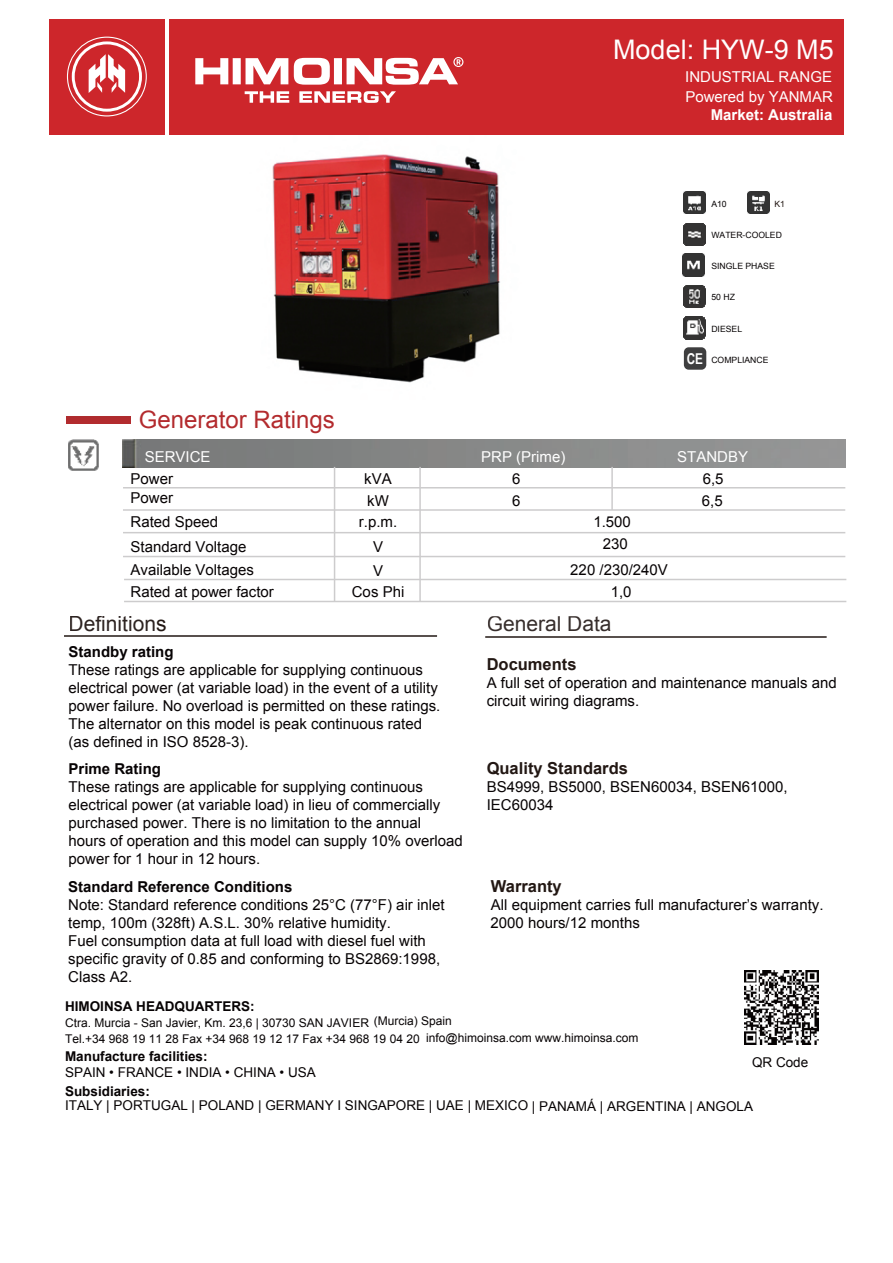
<style>
.page{position:relative;width:893px;height:1263px;background:#fff}
.page>*{position:absolute;margin:0;border:0;box-sizing:border-box;transform-origin:0 0}
.t1{font:27px "Arial";color:#fff}
.t2{font:24px "Arial";color:#b32b2e}
.t3{font:21px "Arial";color:#372e2c}
.t4{font:21px "Arial";color:#2d2321}
.t5{font:700 16.5px "Arial";color:#221713}
.t6{font:15px/18px "Arial";color:#070304}
.t7{font:15px/19.5px "Arial";color:#fff}
.t8{font:700 15px "Arial";color:#070304}
.t9{font:700 15px "Arial";color:#fff}
.t10{font:700 15px "Arial Narrow";color:#fff;scale:.96 1}
.t11{font:13.5px "Arial";color:#070304}
.t12{font:700 13.5px "Arial";color:#070304}
.t13{font:12px/16px "Arial";color:#070304}
.t14{font:8.7px "Arial";color:#070304}
.t15{font:8.7px "Arial";color:#221713}
.s1{color:#221713}
</style>
<div class="page">
<img style="left:171px;top:134px;width:404px;height:249px">
<img style="left:67px;top:417px;width:63px;height:6px">
<img style="left:123px;top:439px;width:722px;height:28px">
<hr style="left:123px;top:487px;width:722px;height:2px;background:#cdcccd">
<hr style="left:123px;top:532px;width:722px;height:1px;background:#cdcccd">
<hr style="left:123px;top:556px;width:722px;height:1px;background:#cdcccd">
<hr style="left:124px;top:579px;width:722px;height:1px;background:#cdcccd">
<hr style="left:334px;top:467px;width:1px;height:135px;background:#cdcccd">
<hr style="left:419px;top:467px;width:2px;height:135px;background:#cdcccd">
<hr style="left:611px;top:467px;width:2px;height:43px;background:#cdcccd">
<img style="left:683px;top:223px;width:23px;height:23px">
<img style="left:683px;top:285px;width:23px;height:22px">
<img style="left:683px;top:317px;width:23px;height:22px">
<img style="left:744px;top:970px;width:74px;height:74px">
<img style="left:68px;top:440px;width:31px;height:31px">
<hr style="left:485px;top:636px;width:341px;height:2px;background:#221713">
<hr style="left:123px;top:509px;width:722px;height:2px;background:#cdcccd">
<hr style="left:124px;top:601px;width:722px;height:1px;background:#cdcccd">
<hr style="left:64px;top:635px;width:373px;height:2px;background:#221713">
<img style="left:747px;top:191px;width:22px;height:23px">
<img style="left:682px;top:254px;width:23px;height:22px">
<img style="left:683px;top:191px;width:23px;height:23px">
<div style="left:765px;top:19px;width:79px;height:115px;background:#cd262b"></div>
<div style="left:169px;top:19px;width:596px;height:115px;background:#cd262b"></div>
<div style="left:49px;top:19px;width:115px;height:115px;background:#cd262b"></div>
<svg style="left:67px;top:37px;width:80px;height:79px"></svg>
<svg style="left:195px;top:57px;width:268px;height:28px"></svg>
<svg style="left:245px;top:91px;width:44px;height:12px"></svg>
<svg style="left:299px;top:91px;width:97px;height:12px"></svg>
<div style="left:684px;top:347px;width:22px;height:23px;background:#3e3e3f;border-radius:5px"></div>
<h1 class="t1" style="left:613px;top:32px;width:222px">Model: HYW-9 M5</h1>
<p class="t7" style="left:685px;top:68px;width:149px">INDUSTRIAL RANGE<br>Powered by YANMAR</p>
<p class="t9" style="left:711px;top:104px;width:123px">Market: Australia</p>
<h2 class="t2" style="left:139px;top:404px;width:198px">Generator Ratings</h2>
<p class="t10" style="left:687px;top:347px;width:19px">CE</p>
<p class="t14" style="left:711px;top:198px;width:17px">A10</p>
<p class="t14" style="left:711px;top:230px;width:72px">WATER-COOLED</p>
<p class="t14" style="left:711px;top:260px;width:65px">SINGLE PHASE</p>
<p class="t14" style="left:711px;top:291px;width:25px">50 HZ</p>
<p class="t14" style="left:711px;top:323px;width:32px">DIESEL</p>
<p class="t15" style="left:774px;top:198px;width:12px">K1</p>
<p class="t14" style="left:711px;top:354px;width:59px">COMPLIANCE</p>
<p class="t7" style="left:145px;top:447px;width:67px">SERVICE</p>
<p class="t7" style="left:481px;top:447px;width:86px">PRP (Prime)</p>
<p class="t7" style="left:677px;top:447px;width:72px">STANDBY</p>
<p class="t6" style="left:130px;top:470px;width:44px">Power</p>
<p class="t6" style="left:364px;top:470px;width:29px">kVA</p>
<p class="t6" style="left:703px;top:470px;width:22px">6,5</p>
<p class="t6" style="left:130px;top:489px;width:44px">Power</p>
<p class="t6" style="left:367px;top:492px;width:23px">kW</p>
<p class="t6" style="left:512px;top:492px;width:10px">6</p>
<p class="t6" style="left:702px;top:492px;width:22px">6,5</p>
<p class="t6" style="left:130px;top:513px;width:89px">Rated Speed</p>
<p class="t6" style="left:359px;top:513px;width:40px">r.p.m.</p>
<p class="t6" style="left:593px;top:513px;width:39px">1.500</p>
<p class="t6" style="left:130px;top:538px;width:117px">Standard Voltage</p>
<p class="t6" style="left:373px;top:538px;width:12px">V</p>
<p class="t6" style="left:130px;top:561px;width:125px">Available Voltages</p>
<p class="t6" style="left:373px;top:562px;width:12px">V</p>
<p class="t6" style="left:130px;top:583px;width:145px">Rated at power factor</p>
<p class="t6" style="left:352px;top:583px;width:54px">Cos Phi</p>
<p class="t6" style="left:611px;top:583px;width:22px">1,0</p>
<p class="t6" style="left:512px;top:470px;width:10px">6</p>
<p class="t6" style="left:570px;top:532px;width:99px;line-height:25.3px;text-align:center">230<br>220 /230/240V</p>
<h3 class="t4" style="left:69px;top:610px;width:100px">Definition<span class="s1">s</span></h3>
<p class="t8" style="left:69px;top:642px;width:107px">Standby rating</p>
<p class="t6" style="left:69px;top:661px;width:373px">These ratings are applicable for supplying continuous electrical power (at variable load) in the event of a utility power failure. No overload is permitted on these ratings.<br>The alternator on this model is peak continuous rated (as defined in ISO 8528-3).</p>
<p class="t8" style="left:69px;top:758px;width:94px">Prime Rating</p>
<p class="t6" style="left:69px;top:777px;width:396px">These ratings are applicable for supplying continuous electrical power (at variable load) in lieu of commercially purchased power. There is no limitation to the annual<br>hours of operation and this model can supply 10% overload power for 1 hour in 12 hours.</p>
<p class="t8" style="left:68px;top:877px;width:226px">Standard Reference Conditions</p>
<p class="t6" style="left:68px;top:896px;width:378px">Note: Standard reference conditions 25°C (77°F) air inlet temp, 100m (328ft) A.S.L. 30% relative humidity.<br>Fuel consumption data at full load with diesel fuel with specific gravity of 0.85 and conforming to BS2869:1998, Class A2.</p>
<h3 class="t3" style="left:487px;top:610px;width:126px">General Data</h3>
<p class="t5" style="left:487px;top:653px;width:91px">Documents</p>
<p class="t6" style="left:487px;top:673px;width:352px">A full set of operation and maintenance manuals and circuit wiring diagrams.</p>
<p class="t5" style="left:487px;top:757px;width:143px">Quality Standards</p>
<p class="t6" style="left:487px;top:777px;width:303px">BS4999, BS5000, BSEN60034, BSEN61000,<br>IEC60034</p>
<p class="t5" style="left:491px;top:876px;width:72px">Warranty</p>
<p class="t6" style="left:491px;top:896px;width:334px">All equipment carries full manufacturer’s warranty.</p>
<p class="t6" style="left:490px;top:914px;width:151px">2000 hours/12 months</p>
<p class="t12" style="left:65px;top:998px;width:191px">HIMOINSA HEADQUARTERS:</p>
<p class="t13" style="left:65px;top:1015px;width:575px">Ctra. Murcia - San Javier, Km. 23,6 | 30730 SAN JAVIER (Murcia) Spain<br>Tel.+34 968 19 11 28 Fax +34 968 19 12 17 Fax +34 968 19 04 20 info@himoinsa.com www.himoinsa.com</p>
<p class="t12" style="left:65px;top:1047px;width:144px">Manufacture facilities:</p>
<p class="t11" style="left:65px;top:1063px;width:252px">SPAIN • FRANCE • INDIA • CHINA • USA</p>
<p class="t12" style="left:65px;top:1082px;width:86px">Subsidiaries:</p>
<p class="t11" style="left:65px;top:1096px;width:689px">ITALY | PORTUGAL | POLAND | GERMANY I SINGAPORE | UAE | MEXICO | PANAMÁ | ARGENTINA | ANGOLA</p>
<p class="t11" style="left:752px;top:1054px;width:58px">QR Code</p>
</div>
